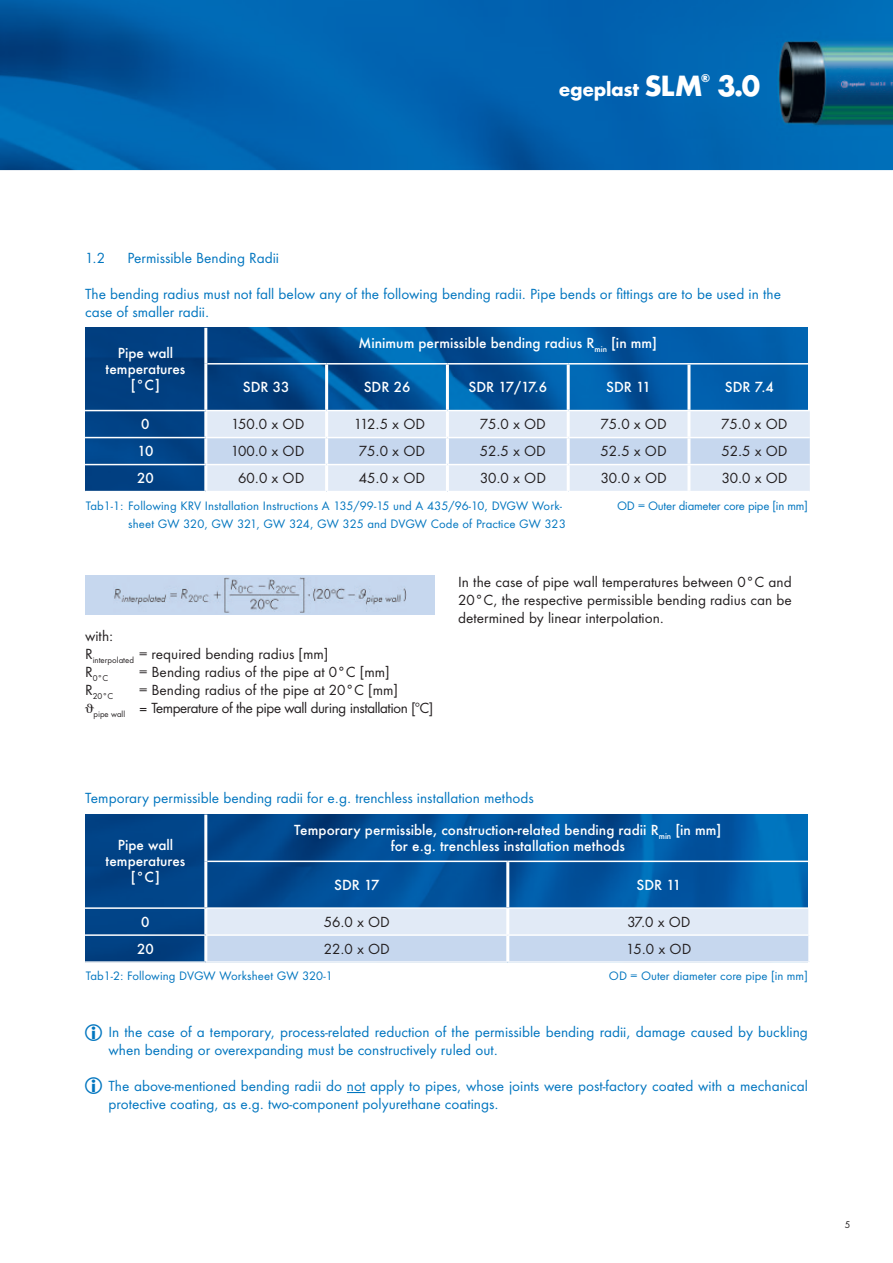
<style>
.page{position:relative;width:893px;height:1263px;background:#fff}
.page>*{position:absolute;margin:0;border:0;box-sizing:border-box;transform-origin:0 0}
.t1{font:700 27px "Futura ND";color:#fff}
.t2{font:700 18px "Futura ND";letter-spacing:-.02em;color:#fff}
.t3{font:13.5px/18px "Futura ND";color:#0075bf}
.t4{font:13.5px/18px "Futura ND";color:#231f20}
.t5{font:500 13.5px/16.2px "Futura ND";color:#fff;text-align:center}
.t6{font:13.5px "Futura";letter-spacing:-.03em;color:#231f20}
.t7{font:11.25px/18px "Futura ND";letter-spacing:.01em;color:#0075bf}
.t8{font:11.25px "Futura ND";letter-spacing:-.02em;color:#0075bf}
.t9{font:700 10.5px "Futura ND";color:#fff}
.t10{font:9px "Futura ND";color:#231f20}
.t11{font:7.8px "Futura ND";color:#231f20}
.s1{font-size:27px}
</style>
<div class="page">
<img style="left:0;top:0;width:893px;height:170px">
<img style="left:776px;top:15px;width:117px;height:134px">
<img style="left:85px;top:328px;width:723px;height:163px">
<div style="left:85px;top:576px;width:350px;height:39px;background:#c6d7ee"></div>
<img style="left:114px;top:578px;width:293px;height:35px">
<div style="left:207px;top:411px;width:603px;height:80px;background:#e1eaf6"></div>
<svg style="left:207px;top:438px;width:603px;height:26px;background:#c7d7ee"></svg>
<hr style="left:204px;top:328px;width:3px;height:36px;background:#fff">
<hr style="left:204px;top:364px;width:3px;height:46px;background:#fff">
<hr style="left:325px;top:364px;width:3px;height:46px;background:#fff">
<hr style="left:446px;top:364px;width:3px;height:46px;background:#fff">
<hr style="left:567px;top:364px;width:3px;height:46px;background:#fff">
<hr style="left:687px;top:364px;width:3px;height:46px;background:#fff">
<hr style="left:204px;top:411px;width:3px;height:26px;background:#fff">
<hr style="left:325px;top:411px;width:3px;height:26px;background:#fff">
<hr style="left:446px;top:411px;width:3px;height:26px;background:#fff">
<hr style="left:567px;top:411px;width:3px;height:26px;background:#fff">
<hr style="left:687px;top:411px;width:3px;height:26px;background:#fff">
<hr style="left:204px;top:438px;width:3px;height:26px;background:#fff">
<hr style="left:325px;top:438px;width:3px;height:26px;background:#fff">
<hr style="left:446px;top:438px;width:3px;height:26px;background:#fff">
<hr style="left:567px;top:438px;width:3px;height:26px;background:#fff">
<hr style="left:687px;top:438px;width:3px;height:26px;background:#fff">
<hr style="left:204px;top:465px;width:3px;height:26px;background:#fff">
<hr style="left:325px;top:465px;width:3px;height:26px;background:#fff">
<hr style="left:446px;top:465px;width:3px;height:26px;background:#fff">
<hr style="left:567px;top:465px;width:3px;height:26px;background:#fff">
<hr style="left:687px;top:465px;width:3px;height:26px;background:#fff">
<hr style="left:207px;top:363px;width:120px;height:1px;background:#fff">
<hr style="left:327px;top:363px;width:120px;height:1px;background:#fff">
<hr style="left:447px;top:363px;width:121px;height:1px;background:#fff">
<hr style="left:568px;top:363px;width:121px;height:1px;background:#fff">
<hr style="left:689px;top:363px;width:121px;height:1px;background:#fff">
<hr style="left:85px;top:410px;width:121px;height:1px;background:#fff">
<hr style="left:206px;top:410px;width:121px;height:1px;background:#fff">
<hr style="left:327px;top:410px;width:120px;height:1px;background:#fff">
<hr style="left:447px;top:410px;width:121px;height:1px;background:#fff">
<hr style="left:568px;top:410px;width:121px;height:1px;background:#fff">
<hr style="left:689px;top:410px;width:121px;height:1px;background:#fff">
<hr style="left:85px;top:437px;width:121px;height:1px;background:#fff">
<hr style="left:206px;top:437px;width:121px;height:1px;background:#fff">
<hr style="left:327px;top:437px;width:120px;height:1px;background:#fff">
<hr style="left:447px;top:437px;width:121px;height:1px;background:#fff">
<hr style="left:568px;top:437px;width:121px;height:1px;background:#fff">
<hr style="left:689px;top:437px;width:121px;height:1px;background:#fff">
<hr style="left:85px;top:464px;width:121px;height:1px;background:#fff">
<hr style="left:206px;top:464px;width:121px;height:1px;background:#fff">
<hr style="left:327px;top:464px;width:120px;height:1px;background:#fff">
<hr style="left:447px;top:464px;width:121px;height:1px;background:#fff">
<hr style="left:568px;top:464px;width:121px;height:1px;background:#fff">
<hr style="left:689px;top:464px;width:121px;height:1px;background:#fff">
<img style="left:85px;top:814px;width:723px;height:147px">
<svg style="left:207px;top:909px;width:601px;height:52px;background:#d3e0f2"></svg>
<hr style="left:204px;top:814px;width:3px;height:47px;background:#fff">
<hr style="left:204px;top:861px;width:3px;height:46px;background:#fff">
<hr style="left:506px;top:862px;width:3px;height:45px;background:#fff">
<hr style="left:204px;top:909px;width:3px;height:25px;background:#fff">
<hr style="left:506px;top:909px;width:3px;height:25px;background:#fff">
<hr style="left:204px;top:936px;width:3px;height:25px;background:#fff">
<hr style="left:506px;top:936px;width:3px;height:25px;background:#fff">
<hr style="left:207px;top:860px;width:301px;height:2px;background:#fff">
<hr style="left:508px;top:860px;width:302px;height:2px;background:#fff">
<hr style="left:85px;top:907px;width:121px;height:2px;background:#fff">
<hr style="left:206px;top:907px;width:302px;height:2px;background:#fff">
<hr style="left:508px;top:907px;width:300px;height:2px;background:#fff">
<hr style="left:85px;top:934px;width:121px;height:2px;background:#fff">
<hr style="left:206px;top:934px;width:302px;height:2px;background:#fff">
<hr style="left:508px;top:934px;width:300px;height:2px;background:#fff">
<svg style="left:347px;top:1092px;width:18px;height:1px"></svg>
<h2 class="t2" style="left:559px;top:77px;width:145px">egeplast <span class="s1">SLM</span></h2>
<p class="t9" style="left:701px;top:71px;width:10px">®</p>
<h1 class="t1" style="left:717px;top:67px;width:44px">3.0</h1>
<p class="t3" style="left:85px;top:249px;width:22px">1.2</p>
<p class="t3" style="left:128px;top:249px;width:153px">Permissible Bending Radii</p>
<p class="t3" style="left:85px;top:285px;width:697px">The bending radius must not fall below any of the following bending radii. Pipe bends or fittings are to be used in the case of smaller radii.</p>
<p class="t5" style="left:106px;top:345px;width:81px">Pipe wall temperatures [°C]</p>
<p class="t5" style="left:359px;top:334px;width:300px">Minimum permissible bending radius R<sub>min</sub> [in mm]</p>
<p class="t5" style="left:243px;top:379px;width:48px">SDR 33</p>
<p class="t5" style="left:364px;top:379px;width:48px">SDR 26</p>
<p class="t5" style="left:469px;top:379px;width:80px">SDR 17/17.6</p>
<p class="t5" style="left:606px;top:379px;width:46px">SDR 11</p>
<p class="t5" style="left:725px;top:379px;width:50px">SDR 7.4</p>
<p class="t5" style="left:141px;top:416px;width:10px">0</p>
<p class="t4" style="left:231px;top:415px;width:75px">150.0 x OD</p>
<p class="t4" style="left:354px;top:415px;width:73px">112.5 x OD</p>
<p class="t4" style="left:480px;top:415px;width:68px">75.0 x OD</p>
<p class="t4" style="left:600px;top:415px;width:68px">75.0 x OD</p>
<p class="t4" style="left:721px;top:415px;width:68px">75.0 x OD</p>
<p class="t5" style="left:138px;top:443px;width:17px">10</p>
<p class="t4" style="left:231px;top:442px;width:75px">100.0 x OD</p>
<p class="t4" style="left:359px;top:442px;width:68px">75.0 x OD</p>
<p class="t4" style="left:480px;top:442px;width:68px">52.5 x OD</p>
<p class="t4" style="left:600px;top:442px;width:68px">52.5 x OD</p>
<p class="t4" style="left:721px;top:442px;width:68px">52.5 x OD</p>
<p class="t5" style="left:137px;top:470px;width:18px">20</p>
<p class="t4" style="left:238px;top:469px;width:68px">60.0 x OD</p>
<p class="t4" style="left:359px;top:469px;width:68px">45.0 x OD</p>
<p class="t4" style="left:480px;top:469px;width:68px">30.0 x OD</p>
<p class="t4" style="left:601px;top:469px;width:68px">30.0 x OD</p>
<p class="t4" style="left:721px;top:469px;width:68px">30.0 x OD</p>
<p class="t7" style="left:128px;top:497px;width:439px;text-indent:-43px">Tab1-1: Following KRV Installation Instructions A 135/99-15 und A 435/96-10, DVGW Work&shy;sheet GW 320, GW 321, GW 324, GW 325 and DVGW Code of Practice GW 323</p>
<p class="t8" style="left:617px;top:498px;width:192px">OD = Outer diameter core pipe [in mm]</p>
<p class="t4" style="left:85px;top:627px;width:245px">with:<br>R<sub>interpolated</sub> = required bending radius [mm]</p>
<p class="t11" style="left:85px;top:673px;width:25px"><sup>R</sup>0°C</p>
<p class="t4" style="left:139px;top:663px;width:252px">= Bending radius of the pipe at 0°C [mm]</p>
<p class="t11" style="left:85px;top:691px;width:30px"><sup>R</sup>20°C</p>
<p class="t4" style="left:139px;top:681px;width:260px">= Bending radius of the pipe at 20°C [mm]</p>
<p class="t6" style="left:94px;top:699px;width:341px"><sub>pipe</sub> <sub>wall</sub> = Temperature of the pipe wall during installation [°C]</p>
<p class="t4" style="left:458px;top:573px;width:335px;text-align:justify">In the case of pipe wall temperatures between 0°C and 20°C, the respective permissible bending radius can be determined by linear interpolation.</p>
<p class="t3" style="left:85px;top:789px;width:450px">Temporary permissible bending radii for e.g. trenchless installation methods</p>
<p class="t5" style="left:106px;top:837px;width:81px">Pipe wall temperatures [°C]</p>
<p class="t5" style="left:294px;top:821px;width:428px">Temporary permissible, construction-related bending radii R<sub>min</sub> [in mm] for e.g. trenchless installation methods</p>
<p class="t5" style="left:334px;top:877px;width:47px">SDR 17</p>
<p class="t5" style="left:636px;top:877px;width:46px">SDR 11</p>
<p class="t5" style="left:141px;top:914px;width:10px">0</p>
<p class="t4" style="left:324px;top:913px;width:68px">56.0 x OD</p>
<p class="t4" style="left:627px;top:913px;width:65px">37.0 x OD</p>
<p class="t5" style="left:137px;top:941px;width:18px">20</p>
<p class="t4" style="left:324px;top:940px;width:68px">22.0 x OD</p>
<p class="t4" style="left:626px;top:940px;width:67px">15.0 x OD</p>
<p class="t7" style="left:86px;top:967px;width:249px">Tab1-2: Following DVGW Worksheet GW 320-1</p>
<p class="t7" style="left:609px;top:967px;width:200px">OD = Outer diameter core pipe [in mm]</p>
<p class="t3" style="left:108px;top:1023px;width:701px">In the case of a temporary, process-related reduction of the permissible bending radii, damage caused by buckling when bending or overexpanding must be constructively ruled out.</p>
<p class="t3" style="left:108px;top:1077px;width:701px">The above-mentioned bending radii do not apply to pipes, whose joints were post-factory coated with a mechanical protective coating, as e.g. two-component polyurethane coatings.</p>
<p class="t10" style="left:845px;top:1218px;width:7px">5</p>
</div>
